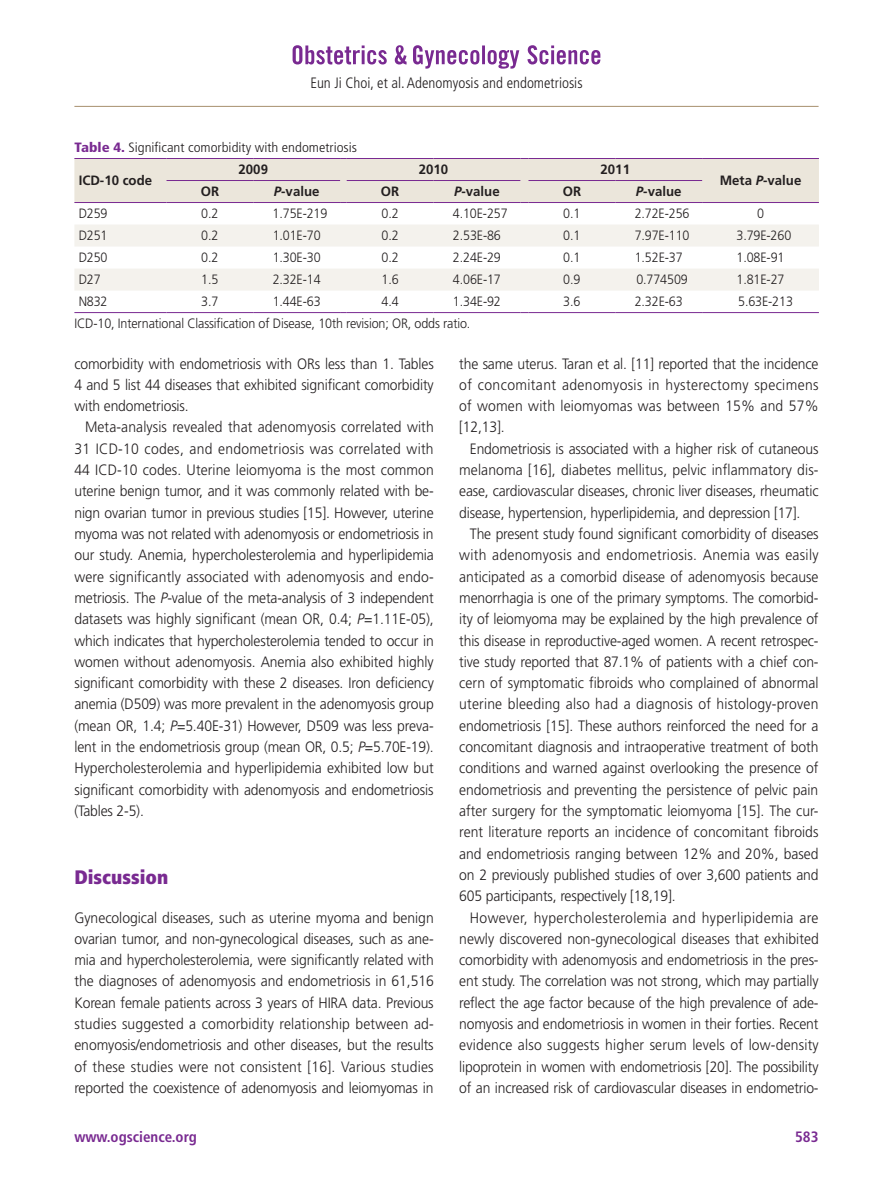
<style>
.page{position:relative;width:893px;height:1191px;background:#fff}
.page>*{position:absolute;margin:0;border:0;box-sizing:border-box;transform-origin:0 0}
.제목1-보라{font:900 condensed 19.5px "Frutiger LT Std";color:#792a91}
.본문_영문{font:300 15px/21.3px "Frutiger LT Std";letter-spacing:-.01em;color:#231f20;text-align:justify;scale:.93 1}
.제목밑_본문{font:300 15px/21.3px "Frutiger LT Std";letter-spacing:-.01em;color:#231f20;text-align:justify;scale:.93 1}
.t1{font:300 condensed 15px "Frutiger LT Std";color:#231f20}
.t2{font:700 condensed 15px "Frutiger LT Std";color:#792a91}
.표내용{font:300 13.5px "Frutiger LT Std";letter-spacing:-.01em;color:#231f20;scale:.93 1}
.표_설명{font:300 13.5px "Frutiger LT Std";letter-spacing:-.01em;color:#231f20;scale:.93 1}
.표머리{font:700 13.5px "Frutiger LT Std";color:#231f20}
.표_타이틀{font:300 condensed 13.5px "Frutiger LT Std";color:#231f20;scale:1.1 1}
.s1{font-weight:900;color:#792a91}
.s2{font-style:italic}
</style>
<div class="page">
<hr style="left:74px;top:106px;width:745px;height:1px;background:#ad9676">
<svg style="left:527px;top:45px;width:73px;height:19px"></svg>
<svg style="left:413px;top:45px;width:106px;height:24px"></svg>
<svg style="left:293px;top:45px;width:114px;height:19px"></svg>
<svg style="left:74px;top:225px;width:745px;height:65px;fill:#f4f2ed"></svg>
<div style="left:74px;top:158px;width:745px;height:45px;background:#ebe6db"></div>
<hr style="left:528px;top:202px;width:87px;height:1px;background:#792a91">
<hr style="left:615px;top:202px;width:87px;height:1px;background:#792a91">
<hr style="left:702px;top:202px;width:117px;height:1px;background:#792a91">
<hr style="left:74px;top:312px;width:93px;height:1px;background:#792a91">
<hr style="left:167px;top:312px;width:86px;height:1px;background:#792a91">
<hr style="left:253px;top:312px;width:87px;height:1px;background:#792a91">
<hr style="left:347px;top:312px;width:86px;height:1px;background:#792a91">
<hr style="left:433px;top:312px;width:87px;height:1px;background:#792a91">
<hr style="left:528px;top:312px;width:87px;height:1px;background:#792a91">
<hr style="left:615px;top:312px;width:87px;height:1px;background:#792a91">
<hr style="left:702px;top:312px;width:117px;height:1px;background:#792a91">
<p class="t1" style="left:310px;top:74px;width:274px">Eun Ji Choi, et al. Adenomyosis and endometriosis</p>
<p class="표_타이틀" style="left:74px;top:139px;width:258px"><span class="s1">Table 4.</span> Significant comorbidity with endometriosis</p>
<p class="표머리" style="left:79px;top:172px;width:75px">ICD-10 code</p>
<p class="표머리" style="left:239px;top:161px;width:31px">2009</p>
<p class="표머리" style="left:419px;top:161px;width:31px">2010</p>
<p class="표머리" style="left:601px;top:161px;width:31px">2011</p>
<p class="표머리" style="left:201px;top:183px;width:20px">OR</p>
<p class="표머리" style="left:274px;top:183px;width:47px"><span class="s2">P</span>-value</p>
<p class="표머리" style="left:381px;top:183px;width:20px">OR</p>
<p class="표머리" style="left:454px;top:183px;width:47px"><span class="s2">P</span>-value</p>
<p class="표머리" style="left:563px;top:183px;width:20px">OR</p>
<p class="표머리" style="left:636px;top:183px;width:47px"><span class="s2">P</span>-value</p>
<p class="표머리" style="left:720px;top:172px;width:83px">Meta <span class="s2">P</span>-value</p>
<p class="표내용" style="left:79px;top:206px;width:33px">D259</p>
<p class="표내용" style="left:201px;top:206px;width:20px">0.2</p>
<p class="표내용" style="left:273px;top:206px;width:60px">1.75E-219</p>
<p class="표내용" style="left:381px;top:206px;width:20px">0.2</p>
<p class="표내용" style="left:453px;top:206px;width:60px">4.10E-257</p>
<p class="표내용" style="left:563px;top:206px;width:20px">0.1</p>
<p class="표내용" style="left:635px;top:206px;width:60px">2.72E-256</p>
<p class="표내용" style="left:757px;top:206px;width:9px">0</p>
<p class="표내용" style="left:79px;top:228px;width:33px">D251</p>
<p class="표내용" style="left:201px;top:228px;width:20px">0.2</p>
<p class="표내용" style="left:273px;top:228px;width:53px">1.01E-70</p>
<p class="표내용" style="left:381px;top:228px;width:20px">0.2</p>
<p class="표내용" style="left:453px;top:228px;width:53px">2.53E-86</p>
<p class="표내용" style="left:563px;top:228px;width:20px">0.1</p>
<p class="표내용" style="left:635px;top:228px;width:60px">7.97E-110</p>
<p class="표내용" style="left:736px;top:228px;width:60px">3.79E-260</p>
<p class="표내용" style="left:79px;top:250px;width:33px">D250</p>
<p class="표내용" style="left:201px;top:250px;width:20px">0.2</p>
<p class="표내용" style="left:273px;top:250px;width:53px">1.30E-30</p>
<p class="표내용" style="left:381px;top:250px;width:20px">0.2</p>
<p class="표내용" style="left:453px;top:250px;width:53px">2.24E-29</p>
<p class="표내용" style="left:563px;top:250px;width:20px">0.1</p>
<p class="표내용" style="left:635px;top:250px;width:53px">1.52E-37</p>
<p class="표내용" style="left:736px;top:250px;width:53px">1.08E-91</p>
<p class="표내용" style="left:79px;top:272px;width:25px">D27</p>
<p class="표내용" style="left:201px;top:272px;width:20px">1.5</p>
<p class="표내용" style="left:273px;top:272px;width:53px">2.32E-14</p>
<p class="표내용" style="left:381px;top:272px;width:20px">1.6</p>
<p class="표내용" style="left:453px;top:272px;width:53px">4.06E-17</p>
<p class="표내용" style="left:563px;top:272px;width:20px">0.9</p>
<p class="표내용" style="left:636px;top:272px;width:57px">0.774509</p>
<p class="표내용" style="left:736px;top:272px;width:53px">1.81E-27</p>
<p class="표내용" style="left:79px;top:294px;width:33px">N832</p>
<p class="표내용" style="left:201px;top:294px;width:20px">3.7</p>
<p class="표내용" style="left:273px;top:294px;width:53px">1.44E-63</p>
<p class="표내용" style="left:381px;top:294px;width:20px">4.4</p>
<p class="표내용" style="left:453px;top:294px;width:53px">1.34E-92</p>
<p class="표내용" style="left:563px;top:294px;width:20px">3.6</p>
<p class="표내용" style="left:635px;top:294px;width:53px">2.32E-63</p>
<p class="표내용" style="left:738px;top:294px;width:60px">5.63E-213</p>
<p class="표_설명" style="left:74px;top:316px;width:427px">ICD-10, International Classification of Disease, 10th revision; OR, odds ratio.</p>
<p class="본문_영문" style="left:74px;top:353px;width:388px">comorbidity with endometriosis with ORs less than 1. Tables 4 and 5 list 44 diseases that exhibited significant comorbidity with endometriosis.</p>
<p class="본문_영문" style="left:74px;top:417px;width:388px;text-indent:11px">Meta-analysis revealed that adenomyosis correlated with 31 ICD-10 codes, and endometriosis was correlated with 44 ICD-10 codes. Uterine leiomyoma is the most common uterine benign tumor, and it was commonly related with be&shy;nign ovarian tumor in previous studies [15]. However, uterine myoma was not related with adenomyosis or endometriosis in our study. Anemia, hypercholesterolemia and hyperlipidemia were significantly associated with adenomyosis and endo&shy;metriosis. The <span class="s2">P</span>-value of the meta-analysis of 3 independent datasets was highly significant (mean OR, 0.4; <span class="s2">P</span>=1.11E-05), which indicates that hypercholesterolemia tended to occur in women without adenomyosis. Anemia also exhibited highly significant comorbidity with these 2 diseases. Iron deficiency anemia (D509) was more prevalent in the adenomyosis group (mean OR, 1.4; <span class="s2">P</span>=5.40E-31) However, D509 was less preva&shy;lent in the endometriosis group (mean OR, 0.5; <span class="s2">P</span>=5.70E-19).<br>Hypercholesterolemia and hyperlipidemia exhibited low but significant comorbidity with adenomyosis and endometriosis (Tables 2-5).</p>
<p class="제목1-보라" style="left:74px;top:865px;width:95px">Discussion</p>
<p class="제목밑_본문" style="left:74px;top:907px;width:388px">Gynecological diseases, such as uterine myoma and benign ovarian tumor, and non-gynecological diseases, such as ane&shy;mia and hypercholesterolemia, were significantly related with the diagnoses of adenomyosis and endometriosis in 61,516<br>Korean female patients across 3 years of HIRA data. Previous studies suggested a comorbidity relationship between ad&shy;enomyosis/endometriosis and other diseases, but the results of these studies were not consistent [16]. Various studies reported the coexistence of adenomyosis and leiomyomas in</p>
<p class="제목밑_본문" style="left:459px;top:353px;width:388px">the same uterus. Taran et al. [11] reported that the incidence of concomitant adenomyosis in hysterectomy specimens of women with leiomyomas was between 15% and 57% [12,13].</p>
<p class="본문_영문" style="left:459px;top:438px;width:388px;text-indent:11px">Endometriosis is associated with a higher risk of cutaneous melanoma [16], diabetes mellitus, pelvic inflammatory dis&shy;ease, cardiovascular diseases, chronic liver diseases, rheumatic disease, hypertension, hyperlipidemia, and depression [17].</p>
<p class="본문_영문" style="left:459px;top:523px;width:388px;text-indent:11px">The present study found significant comorbidity of diseases with adenomyosis and endometriosis. Anemia was easily anticipated as a comorbid disease of adenomyosis because menorrhagia is one of the primary symptoms. The comorbid&shy;ity of leiomyoma may be explained by the high prevalence of this disease in reproductive-aged women. A recent retrospec&shy;tive study reported that 87.1% of patients with a chief con&shy;cern of symptomatic fibroids who complained of abnormal uterine bleeding also had a diagnosis of histology-proven endometriosis [15]. These authors reinforced the need for a concomitant diagnosis and intraoperative treatment of both conditions and warned against overlooking the presence of endometriosis and preventing the persistence of pelvic pain after surgery for the symptomatic leiomyoma [15]. The cur&shy;rent literature reports an incidence of concomitant fibroids and endometriosis ranging between 12% and 20%, based on 2 previously published studies of over 3,600 patients and 605 participants, respectively [18,19].</p>
<p class="본문_영문" style="left:459px;top:907px;width:388px;text-indent:11px">However, hypercholesterolemia and hyperlipidemia are newly discovered non-gynecological diseases that exhibited comorbidity with adenomyosis and endometriosis in the pres&shy;ent study. The correlation was not strong, which may partially reflect the age factor because of the high prevalence of ade&shy;nomyosis and endometriosis in women in their forties. Recent evidence also suggests higher serum levels of low-density lipoprotein in women with endometriosis [20]. The possibility of an increased risk of cardiovascular diseases in endometrio-</p>
<p class="t2" style="left:74px;top:1128px;width:124px">www.ogscience.org</p>
<p class="t2" style="left:795px;top:1128px;width:25px">583</p>
</div>
